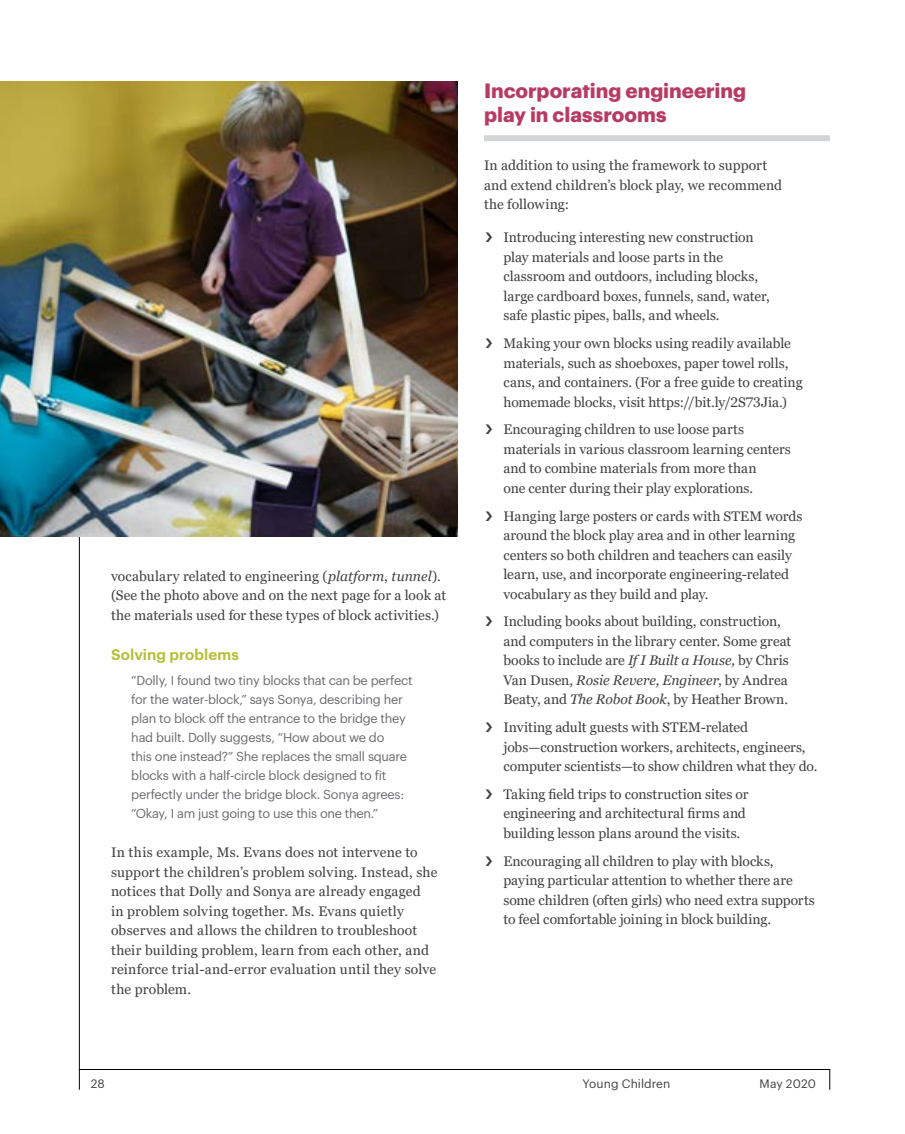
<style>
.page{position:relative;width:905px;height:1134px;background:#fff}
.page>*{position:absolute;margin:0;border:0;box-sizing:border-box;transform-origin:0 0}
.t1{font:700 20.25px/24px "Graphik";color:#b73b62}
.t2{font:600 15px "Graphik";letter-spacing:.005em;color:#b5bf35}
.t3{font:13.8px/19.5px "Georgia Pro";letter-spacing:.005em;color:#414042}
.t4{font:12.75px/18.9px "Graphik";letter-spacing:-.02em;color:#696a6d}
.t5{font:12px "Graphik";letter-spacing:.01em;color:#414042}
.s1{font-style:italic}
</style>
<div class="page">
<div style="left:484px;top:135px;width:346px;height:6px;background:#d2d4d5"></div>
<img style="left:0;top:81px;width:457px;height:455px">
<p class="t3" style="left:111px;top:567px;width:336px">vocabulary related to engineering (<span class="s1">platform</span>, <span class="s1">tunnel</span>). (See the photo above and on the next page for a look at the materials used for these types of block activities.)</p>
<p class="t2" style="left:111px;top:643px;width:129px">Solving problems</p>
<p class="t4" style="left:131px;top:670px;width:283px">“Dolly, I found two tiny blocks that can be perfect for the water-block,” says Sonya, describing her plan to block off the entrance to the bridge they had built. Dolly suggests, “How about we do<br>this one instead?” She replaces the small square blocks with a half-circle block designed to fit perfectly under the bridge block. Sonya agrees: “Okay, I am just going to use this one then.”</p>
<p class="t3" style="left:111px;top:843px;width:328px">In this example, Ms. Evans does not intervene to support the children’s problem solving. Instead, she notices that Dolly and Sonya are already engaged<br>in problem solving together. Ms. Evans quietly observes and allows the children to troubleshoot their building problem, learn from each other, and reinforce trial-and-error evaluation until they solve the problem.</p>
<h1 class="t1" style="left:484px;top:77px;width:264px">Incorporating engineering play in classrooms</h1>
<p class="t3" style="left:484px;top:156px;width:299px">In addition to using the framework to support and extend children’s block play, we recommend the following:</p>
<p class="t3" style="left:503px;top:228px;width:268px">Introducing interesting new construction play materials and loose parts in the classroom and outdoors, including blocks, large cardboard boxes, funnels, sand, water, safe plastic pipes, balls, and wheels.</p>
<p class="t3" style="left:503px;top:334px;width:301px">Making your own blocks using readily available materials, such as shoeboxes, paper towel rolls, cans, and containers. (For a free guide to creating homemade blocks, visit https://bit.ly/2S73Jia.)</p>
<p class="t3" style="left:503px;top:420px;width:289px">Encouraging children to use loose parts materials in various classroom learning centers and to combine materials from more than<br>one center during their play explorations.</p>
<p class="t3" style="left:503px;top:507px;width:300px">Hanging large posters or cards with STEM words around the block play area and in other learning centers so both children and teachers can easily learn, use, and incorporate engineering-related vocabulary as they build and play.</p>
<p class="t3" style="left:503px;top:612px;width:289px">Including books about building, construction, and computers in the library center. Some great books to include are <span class="s1">If I Built a House,</span> by Chris Van Dusen, <span class="s1">Rosie Revere, Engineer</span>, by Andrea Beaty, and <span class="s1">The Robot Book</span>, by Heather Brown.</p>
<p class="t3" style="left:503px;top:718px;width:315px">Inviting adult guests with STEM-related jobs—construction workers, architects, engineers, computer scientists—to show children what they do.</p>
<p class="t3" style="left:503px;top:785px;width:246px">Taking field trips to construction sites or engineering and architectural firms and building lesson plans around the visits.</p>
<p class="t3" style="left:503px;top:852px;width:313px">Encouraging all children to play with blocks, paying particular attention to whether there are some children (often girls) who need extra supports to feel comfortable joining in block building.</p>
<p class="t5" style="left:91px;top:1075px;width:15px">28</p>
<p class="t5" style="left:582px;top:1075px;width:89px">Young Children</p>
<p class="t5" style="left:759px;top:1075px;width:58px">May 2020</p>
</div>
